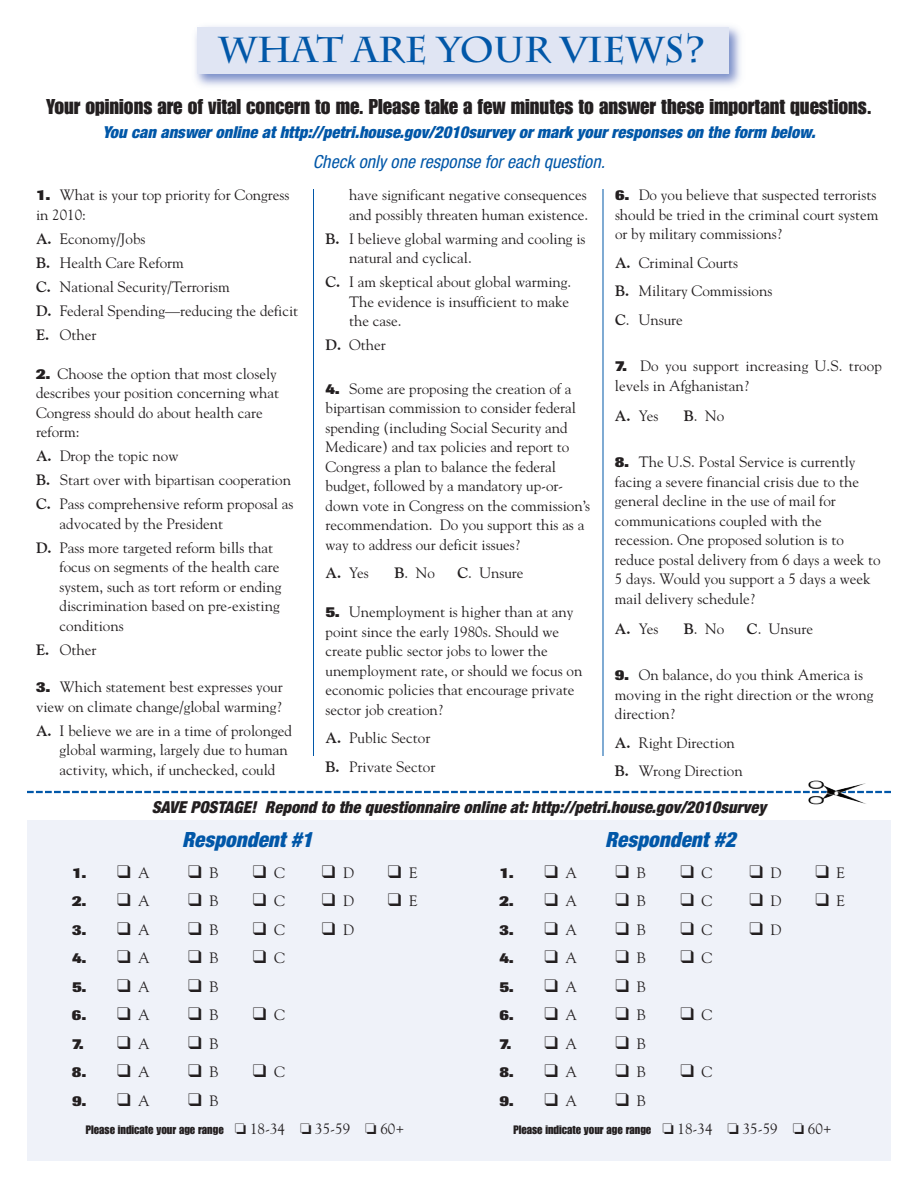
<style>
.page{position:relative;width:918px;height:1188px;background:#fff}
.page>*{position:absolute;margin:0;border:0;box-sizing:border-box;transform-origin:0 0}
.t1{font:700 36px "Charlemagne Std";color:#0157a8}
.t2{font:21px "Impact";color:#231f20}
.t3{font:italic 900 condensed 21px "Helvetica Neue";letter-spacing:.005em;color:#0157a8}
.t4{font:italic condensed 18px "Helvetica Neue";letter-spacing:.005em;color:#0157a8}
.t5{font:italic 900 condensed 16.5px "Helvetica Neue";letter-spacing:.005em;color:#0157a8}
.t6{font:italic 900 condensed 16.5px "Helvetica Neue";letter-spacing:.005em;color:#231f20}
.t7{font:15px/19.5px "Goudy";color:#231f20}
.t8{font:800 15px "Imago";color:#231f20}
.t9{font:12px "Impact";color:#231f20}
.s1{font-family:"Imago";font-weight:800}
.s2{font-weight:700}
.s3{font-family:"Goudy";font-weight:400}
.s4{font-family:"Goudy";font-size:15px}
</style>
<div class="page">
<img style="left:195px;top:26px;width:546px;height:60px">
<div style="left:197px;top:27px;width:531px;height:46px;background:#e0e5f3"></div>
<div style="left:27px;top:821px;width:864px;height:340px;background:#eff2f9"></div>
<svg style="left:27px;top:791px;width:864px;height:2px"></svg>
<img style="left:808px;top:781px;width:59px;height:23px">
<hr style="left:313px;top:189px;width:1px;height:567px;background:#0157a8">
<hr style="left:603px;top:189px;width:1px;height:567px;background:#0157a8">
<h1 class="t1" style="left:219px;top:28px;width:489px">WHAT ARE YOUR VIEWS?</h1>
<h2 class="t2" style="left:46px;top:99px;width:827px">Your opinions are of vital concern to me. Please take a few minutes to answer these important questions.</h2>
<p class="t5" style="left:102px;top:126px;width:715px">You can answer online at http://petri.house.gov/2010survey or mark your responses on the form below.</p>
<p class="t4" style="left:313px;top:155px;width:294px">Check only one response for each question.</p>
<p class="t7" style="left:615px;top:185px;width:265px"><span class="s1">6.</span> Do you believe that suspected terrorists should be tried in the criminal court system or by military commissions?</p>
<p class="t7" style="left:615px;top:248px;width:159px;line-height:28.5px"><span class="s2">A.</span> Criminal Courts<br><span class="s2">B.</span> Military Commissions<br><span class="s2">C</span>. Unsure</p>
<p class="t7" style="left:615px;top:356px;width:268px"><span class="s1">7.</span> Do you support increasing U.S. troop levels in Afghanistan?</p>
<p class="t7" style="left:615px;top:406px;width:45px"><span class="s2">A.</span> Yes</p>
<p class="t7" style="left:684px;top:406px;width:42px"><span class="s2">B</span>. No</p>
<p class="t7" style="left:615px;top:452px;width:267px"><span class="s1">8.</span> The U.S. Postal Service is currently facing a severe financial crisis due to the general decline in the use of mail for communications coupled with the recession. One proposed solution is to reduce postal delivery from 6 days a week to 5 days. Would you support a 5 days a week mail delivery schedule?</p>
<p class="t7" style="left:615px;top:619px;width:45px"><span class="s2">A.</span> Yes</p>
<p class="t7" style="left:684px;top:619px;width:42px"><span class="s2">B</span>. No</p>
<p class="t7" style="left:747px;top:619px;width:68px"><span class="s2">C</span>. Unsure</p>
<p class="t7" style="left:615px;top:665px;width:260px"><span class="s1">9.</span> On balance, do you think America is moving in the right direction or the wrong direction?</p>
<p class="t7" style="left:615px;top:728px;width:129px;line-height:28.5px"><span class="s2">A.</span> Right Direction<br><span class="s2">B.</span> Wrong Direction</p>
<p class="t6" style="left:152px;top:801px;width:616px">SAVE POSTAGE! Repond to the questionnaire online at: http://petri.house.gov/2010survey</p>
<p class="t7" style="left:349px;top:185px;width:241px">have significant negative consequences and possibly threaten human existence.</p>
<p class="t7" style="left:349px;top:229px;width:238px;text-indent:-24px"><span class="s2">B.</span> I believe global warming and cooling is natural and cyclical.</p>
<p class="t7" style="left:349px;top:272px;width:224px;text-indent:-24px"><span class="s2">C.</span> I am skeptical about global warming.<br>The evidence is insufficient to make the case.</p>
<p class="t7" style="left:326px;top:335px;width:62px"><span class="s2">D.</span> Other</p>
<p class="t7" style="left:326px;top:379px;width:266px"><span class="s1">4.</span> Some are proposing the creation of a bipartisan commission to consider federal spending (including Social Security and Medicare) and tax policies and report to Congress a plan to balance the federal budget, followed by a mandatory up-or&shy;down vote in Congress on the commission’s recommendation. Do you support this as a way to address our deficit issues?</p>
<p class="t7" style="left:326px;top:563px;width:45px"><span class="s2">A.</span> Yes</p>
<p class="t7" style="left:394px;top:563px;width:42px"><span class="s2">B</span>. No</p>
<p class="t7" style="left:457px;top:563px;width:68px"><span class="s2">C</span>. Unsure</p>
<p class="t7" style="left:326px;top:602px;width:258px"><span class="s1">5.</span> Unemployment is higher than at any point since the early 1980s. Should we create public sector jobs to lower the unemployment rate, or should we focus on economic policies that encourage private sector job creation?</p>
<p class="t7" style="left:326px;top:724px;width:111px;line-height:28.5px"><span class="s2">A.</span> Public Sector<br><span class="s2">B.</span> Private Sector</p>
<p class="t7" style="left:36px;top:185px;width:255px"><span class="s1">1.</span> What is your top priority for Congress in 2010:</p>
<p class="t7" style="left:36px;top:227px;width:264px;line-height:24px"><span class="s2">A.</span> Economy/Jobs<br><span class="s2">B.</span> Health Care Reform<br><span class="s2">C.</span> National Security/Terrorism<br><span class="s2">D.</span> Federal Spending—reducing the deficit<br><span class="s2">E.</span> Other</p>
<p class="t7" style="left:36px;top:364px;width:245px"><span class="s1">2.</span> Choose the option that most closely describes your position concerning what<br>Congress should do about health care reform:</p>
<p class="t7" style="left:36px;top:444px;width:259px;line-height:24px"><span class="s2">A.</span> Drop the topic now<br><span class="s2">B.</span> Start over with bipartisan cooperation<br><span class="s2">C.</span> Pass comprehensive reform proposal as</p>
<p class="t7" style="left:36px;top:512px;width:239px;line-height:24px;text-indent:24px">advocated by the President<br><span class="s2">D.</span> Pass more targeted reform bills that</p>
<p class="t7" style="left:60px;top:557px;width:223px">focus on segments of the health care system, such as tort reform or ending discrimination based on pre-existing conditions</p>
<p class="t7" style="left:36px;top:640px;width:62px"><span class="s2">E.</span> Other</p>
<p class="t7" style="left:36px;top:677px;width:248px"><span class="s1">3.</span> Which statement best expresses your view on climate change/global warming?</p>
<p class="t7" style="left:60px;top:721px;width:234px;text-indent:-24px"><span class="s2">A.</span> I believe we are in a time of prolonged global warming, largely due to human activity, which, if unchecked, could</p>
<h2 class="t3" style="left:182px;top:833px;width:132px">Respondent #1</h2>
<h2 class="t3" style="left:605px;top:833px;width:132px">Respondent #2</h2>
<p class="t8" style="left:72px;top:867px;width:79px">1. ❑<span class="s3">A</span></p>
<p class="t7" style="left:188px;top:863px;width:32px">❑ B</p>
<p class="t7" style="left:253px;top:863px;width:33px">❑ C</p>
<p class="t7" style="left:322px;top:863px;width:33px">❑ D</p>
<p class="t7" style="left:388px;top:863px;width:31px">❑ E</p>
<p class="t8" style="left:72px;top:896px;width:79px">2. ❑<span class="s3">A</span></p>
<p class="t7" style="left:188px;top:891px;width:32px">❑ B</p>
<p class="t7" style="left:253px;top:891px;width:33px">❑ C</p>
<p class="t7" style="left:322px;top:891px;width:33px">❑ D</p>
<p class="t7" style="left:388px;top:891px;width:31px">❑ E</p>
<p class="t8" style="left:72px;top:924px;width:79px">3. ❑<span class="s3">A</span></p>
<p class="t7" style="left:188px;top:920px;width:32px">❑ B</p>
<p class="t7" style="left:253px;top:920px;width:33px">❑ C</p>
<p class="t7" style="left:322px;top:920px;width:33px">❑ D</p>
<p class="t8" style="left:72px;top:953px;width:79px">4. ❑<span class="s3">A</span></p>
<p class="t7" style="left:188px;top:948px;width:32px">❑ B</p>
<p class="t7" style="left:253px;top:948px;width:33px">❑ C</p>
<p class="t8" style="left:72px;top:981px;width:79px">5. ❑<span class="s3">A</span></p>
<p class="t7" style="left:188px;top:977px;width:32px">❑ B</p>
<p class="t8" style="left:72px;top:1010px;width:79px">6. ❑<span class="s3">A</span></p>
<p class="t7" style="left:188px;top:1005px;width:32px">❑ B</p>
<p class="t7" style="left:253px;top:1005px;width:33px">❑ C</p>
<p class="t8" style="left:72px;top:1038px;width:79px">7. ❑<span class="s3">A</span></p>
<p class="t7" style="left:188px;top:1034px;width:32px">❑ B</p>
<p class="t8" style="left:72px;top:1067px;width:79px">8. ❑<span class="s3">A</span></p>
<p class="t7" style="left:188px;top:1062px;width:32px">❑ B</p>
<p class="t7" style="left:253px;top:1062px;width:33px">❑ C</p>
<p class="t8" style="left:72px;top:1095px;width:79px">9. ❑<span class="s3">A</span></p>
<p class="t7" style="left:188px;top:1091px;width:32px">❑ B</p>
<p class="t9" style="left:86px;top:1126px;width:320px">Please indicate your age range ❏ <span class="s4">18-34</span> ❏ <span class="s4">35-59</span> ❏ <span class="s4">60+</span></p>
<p class="t8" style="left:500px;top:867px;width:79px">1. ❑<span class="s3">A</span></p>
<p class="t7" style="left:616px;top:863px;width:32px">❑ B</p>
<p class="t7" style="left:680px;top:863px;width:33px">❑ C</p>
<p class="t7" style="left:749px;top:863px;width:33px">❑ D</p>
<p class="t7" style="left:815px;top:863px;width:31px">❑ E</p>
<p class="t8" style="left:500px;top:896px;width:79px">2. ❑<span class="s3">A</span></p>
<p class="t7" style="left:616px;top:891px;width:32px">❑ B</p>
<p class="t7" style="left:680px;top:891px;width:33px">❑ C</p>
<p class="t7" style="left:749px;top:891px;width:33px">❑ D</p>
<p class="t7" style="left:815px;top:891px;width:31px">❑ E</p>
<p class="t8" style="left:500px;top:924px;width:79px">3. ❑<span class="s3">A</span></p>
<p class="t7" style="left:616px;top:920px;width:32px">❑ B</p>
<p class="t7" style="left:680px;top:920px;width:33px">❑ C</p>
<p class="t7" style="left:749px;top:920px;width:33px">❑ D</p>
<p class="t8" style="left:500px;top:953px;width:79px">4. ❑<span class="s3">A</span></p>
<p class="t7" style="left:616px;top:948px;width:32px">❑ B</p>
<p class="t7" style="left:680px;top:948px;width:33px">❑ C</p>
<p class="t8" style="left:500px;top:981px;width:79px">5. ❑<span class="s3">A</span></p>
<p class="t7" style="left:616px;top:977px;width:32px">❑ B</p>
<p class="t8" style="left:499px;top:1010px;width:79px">6. ❑<span class="s3">A</span></p>
<p class="t7" style="left:616px;top:1005px;width:32px">❑ B</p>
<p class="t7" style="left:680px;top:1005px;width:33px">❑ C</p>
<p class="t8" style="left:500px;top:1038px;width:79px">7. ❑<span class="s3">A</span></p>
<p class="t7" style="left:616px;top:1034px;width:32px">❑ B</p>
<p class="t8" style="left:499px;top:1067px;width:79px">8. ❑<span class="s3">A</span></p>
<p class="t7" style="left:616px;top:1062px;width:32px">❑ B</p>
<p class="t7" style="left:680px;top:1062px;width:33px">❑ C</p>
<p class="t8" style="left:500px;top:1095px;width:79px">9. ❑<span class="s3">A</span></p>
<p class="t7" style="left:616px;top:1091px;width:32px">❑ B</p>
<p class="t9" style="left:513px;top:1126px;width:320px">Please indicate your age range ❏ <span class="s4">18-34</span> ❏ <span class="s4">35-59</span> ❏ <span class="s4">60+</span></p>
</div>
